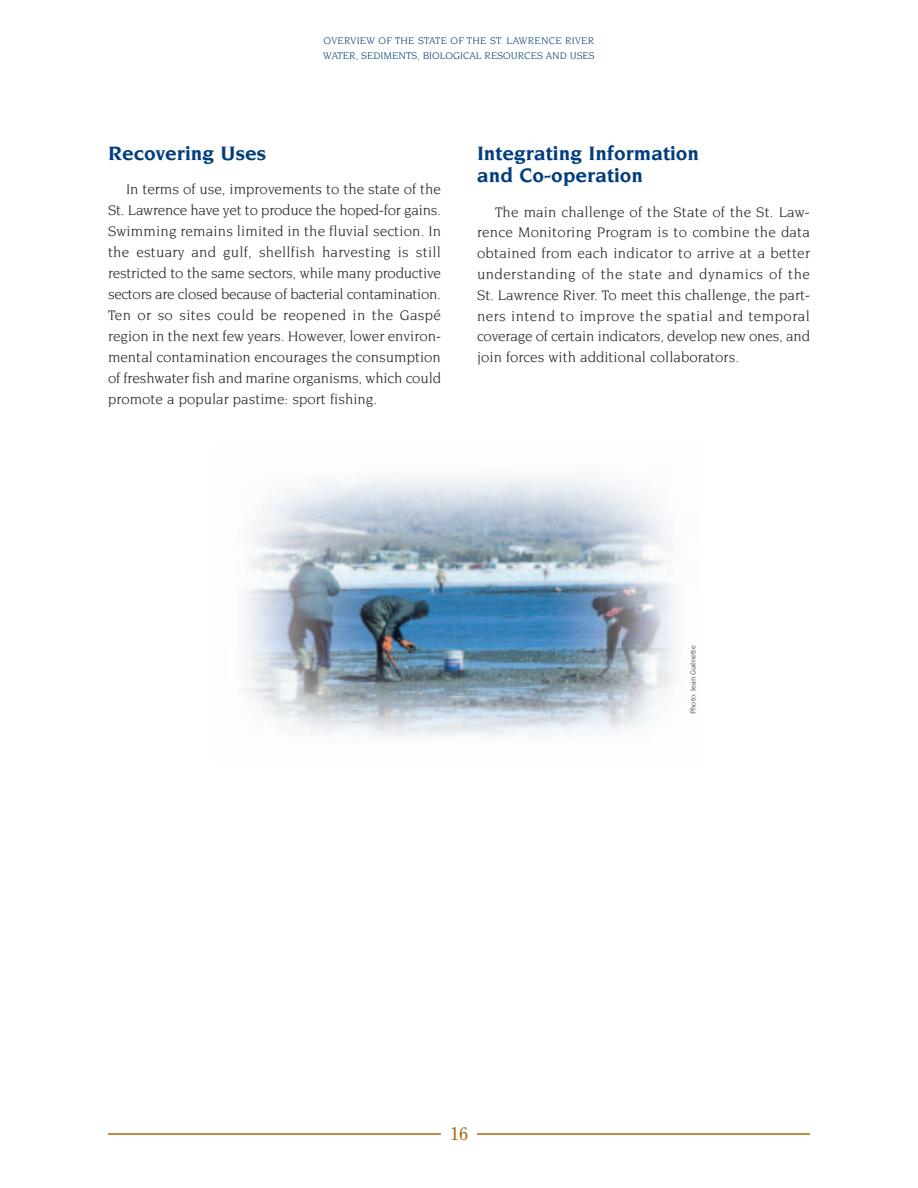
<style>
.page{position:relative;width:918px;height:1188px;background:#fff}
.page>*{position:absolute;margin:0;border:0;box-sizing:border-box;transform-origin:0 0}
.t1{font:700 21px/22.5px "Novarese";color:#013d7d}
.t2{font:18px "Clearface";color:#a4670c}
.t3{font:15px/21px "Novarese";color:#231f20;text-align:justify}
.t4{font:10.5px/15px "Novarese";color:#013d7d}
.t5{font:7.5px "Novarese";color:#231f20}
</style>
<div class="page">
<hr style="left:108px;top:1133px;width:702px;height:2px;background:#a4670c">
<div style="left:441px;top:1118px;width:36px;height:32px;background:#fff"></div>
<img style="left:243px;top:476px;width:435px;height:262px">
<p class="t4" style="left:323px;top:33px;width:273px">OVERVIEW OF THE STATE OF THE ST. LAWRENCE RIVER<br>WATER, SEDIMENTS, BIOLOGICAL RESOURCES AND USES</p>
<h1 class="t1" style="left:108px;top:143px;width:160px">Recovering Uses</h1>
<p class="t3" style="left:108px;top:180px;width:335px;text-indent:18px">In terms of use, improvements to the state of the St. Lawrence have yet to produce the hoped-for gains.<br>Swimming remains limited in the fluvial section. In the estuary and gulf, shellfish harvesting is still restricted to the same sectors, while many productive sectors are closed because of bacterial contamination.<br>Ten or so sites could be reopened in the Gaspé region in the next few years. However, lower environ&shy;mental contamination encourages the consumption of freshwater fish and marine organisms, which could promote a popular pastime: sport fishing.</p>
<h1 class="t1" style="left:477px;top:143px;width:224px">Integrating Information and Co-operation</h1>
<p class="t3" style="left:477px;top:202px;width:335px;text-indent:18px">The main challenge of the State of the St. Law&shy;rence Monitoring Program is to combine the data obtained from each indicator to arrive at a better understanding of the state and dynamics of the St. Lawrence River. To meet this challenge, the part&shy;ners intend to improve the spatial and temporal coverage of certain indicators, develop new ones, and join forces with additional collaborators.</p>
<p class="t5" style="left:690px;top:714px;width:70px;rotate:-90deg">Photo: Jean Guénette</p>
<p class="t2" style="left:450px;top:1127px;width:19px">16</p>
</div>
